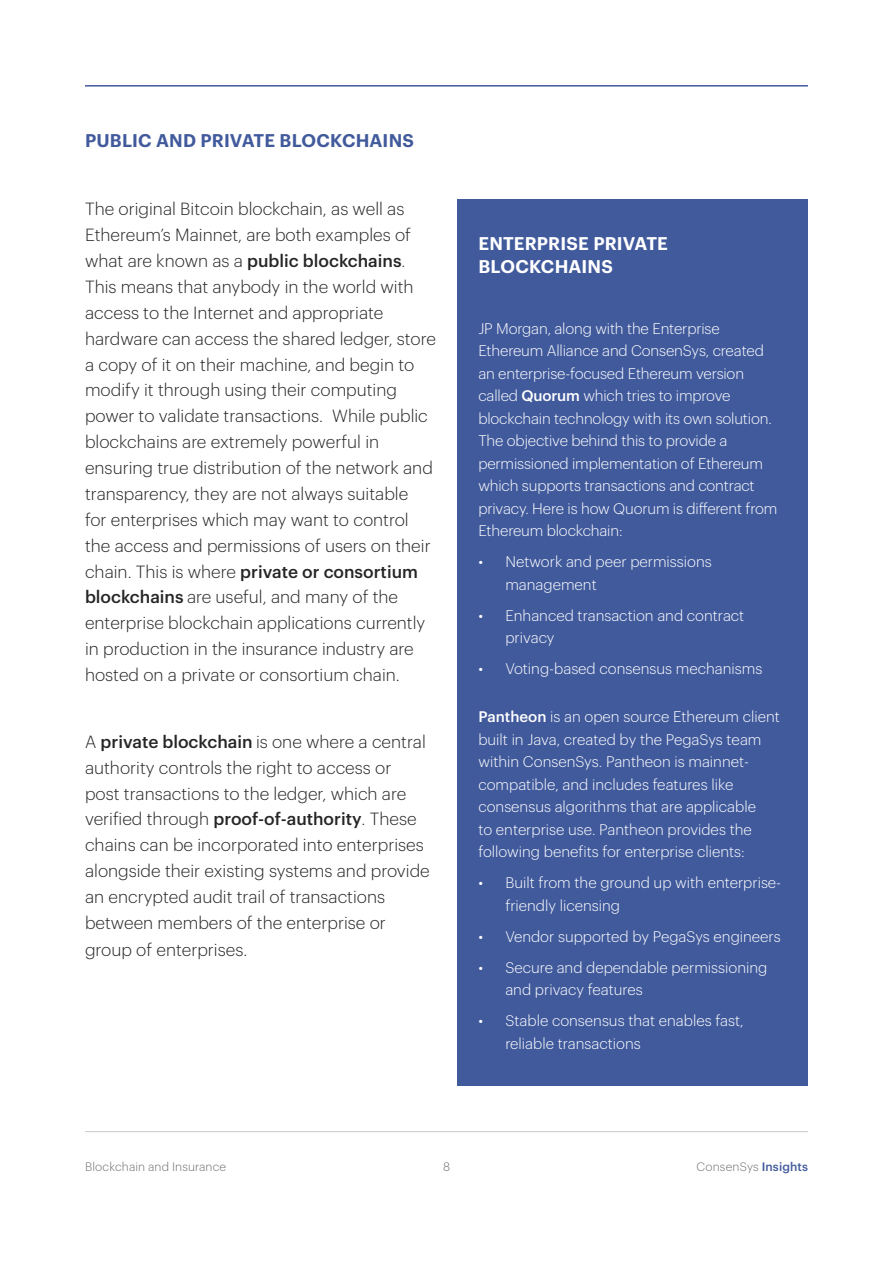
<style>
.page{position:relative;width:893px;height:1263px;background:#fff}
.page>*{position:absolute;margin:0;border:0;box-sizing:border-box;transform-origin:0 0}
.t1{font:600 18px/22.5px "Graphik";letter-spacing:.005em;color:#fff}
.t2{font:600 18px "Graphik";letter-spacing:.005em;color:#415a9c}
.t3{font:300 17.25px/25.8px "Graphik";color:#262626}
.t4{font:300 15px/22.5px "Graphik";color:#fff}
.t5{font:300 12px "Graphik";letter-spacing:.01em;color:#706f6f}
.s1{font-weight:500}
.s2{font-weight:500;color:#415a9c}
</style>
<div class="page">
<div style="left:457px;top:199px;width:351px;height:886px;background:#415a9c"></div>
<hr style="left:85px;top:85px;width:723px;height:2px;background:#415a9c">
<hr style="left:85px;top:1131px;width:723px;height:1px;background:#cacaca">
<p class="t2" style="left:85px;top:127px;width:331px">PUBLIC AND PRIVATE BLOCKCHAINS</p>
<p class="t3" style="left:85px;top:195px;width:352px">The original Bitcoin blockchain, as well as Ethereum’s Mainnet, are both examples of what are known as a <span class="s1">public blockchains</span>.<br>This means that anybody in the world with access to the Internet and appropriate hardware can access the shared ledger, store a copy of it on their machine, and begin to modify it through using their computing power to validate transactions. While public blockchains are extremely powerful in ensuring true distribution of the network and transparency, they are not always suitable<br>for enterprises which may want to control the access and permissions of users on their chain. This is where <span class="s1">private or consortium blockchains</span> are useful, and many of the enterprise blockchain applications currently in production in the insurance industry are hosted on a private or consortium chain.</p>
<p class="t3" style="left:85px;top:727px;width:346px">A <span class="s1">private blockchain</span> is one where a central authority controls the right to access or post transactions to the ledger, which are verified through <span class="s1">proof-of-authority</span>. These chains can be incorporated into enterprises alongside their existing systems and provide an encrypted audit trail of transactions between members of the enterprise or group of enterprises.</p>
<p class="t1" style="left:478px;top:231px;width:191px">ENTERPRISE PRIVATE<br>BLOCKCHAINS</p>
<p class="t4" style="left:478px;top:316px;width:301px">JP Morgan, along with the Enterprise Ethereum Alliance and ConsenSys, created an enterprise-focused Ethereum version called <span class="s1">Quorum</span> which tries to improve blockchain technology with its own solution.<br>The objective behind this to provide a permissioned implementation of Ethereum which supports transactions and contract privacy. Here is how Quorum is different from Ethereum blockchain:</p>
<p class="t4" style="left:505px;top:549px;width:208px;text-indent:-27px">• Network and peer permissions management</p>
<p class="t4" style="left:505px;top:603px;width:240px;text-indent:-27px">• Enhanced transaction and contract privacy</p>
<p class="t4" style="left:478px;top:656px;width:285px">• Voting-based consensus mechanisms</p>
<p class="t4" style="left:478px;top:704px;width:303px"><span class="s1">Pantheon</span> is an open source Ethereum client built in Java, created by the PegaSys team within ConsenSys. Pantheon is mainnet&shy;compatible, and includes features like consensus algorithms that are applicable<br>to enterprise use. Pantheon provides the following benefits for enterprise clients:</p>
<p class="t4" style="left:505px;top:870px;width:277px;text-indent:-27px">• Built from the ground up with enterprise&shy;friendly licensing</p>
<p class="t4" style="left:478px;top:924px;width:304px">• Vendor supported by PegaSys engineers</p>
<p class="t4" style="left:505px;top:955px;width:263px;text-indent:-27px">• Secure and dependable permissioning and privacy features</p>
<p class="t4" style="left:505px;top:1008px;width:240px;text-indent:-27px">• Stable consensus that enables fast, reliable transactions</p>
<p class="t5" style="left:85px;top:1158px;width:143px">Blockchain and Insurance</p>
<p class="t5" style="left:443px;top:1158px;width:8px">8</p>
<p class="t5" style="left:696px;top:1158px;width:113px">ConsenSys <span class="s2">Insights</span></p>
</div>
